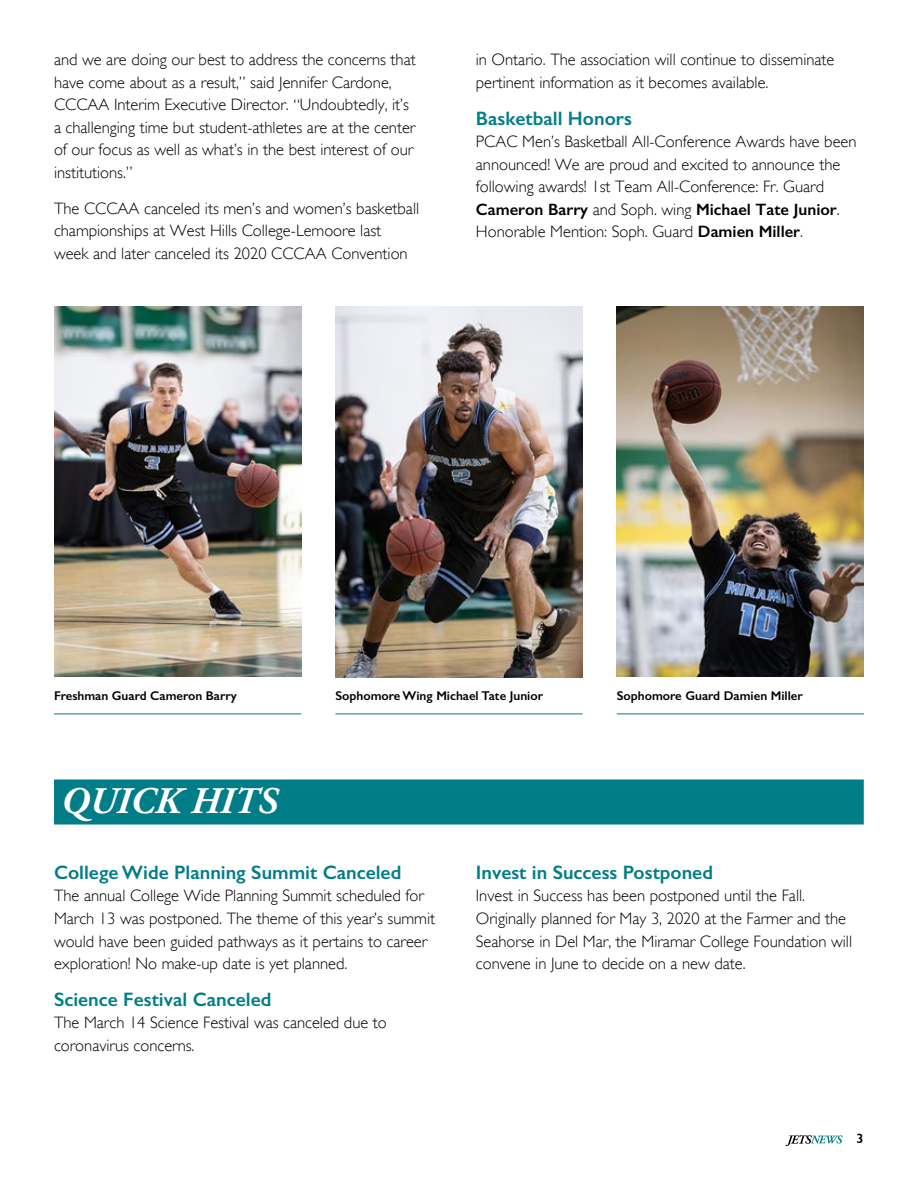
<style>
.page{position:relative;width:918px;height:1188px;background:#fff}
.page>*{position:absolute;margin:0;border:0;box-sizing:border-box;transform-origin:0 0}
.t1{font:italic 700 37.5px "Adobe Garamond";color:#fff}
.t2{font:600 19.5px "Gill Sans";color:#007d87}
.t3{font:300 16.5px/22.5px "Gill Sans";color:#000}
.t4{font:600 13.5px "Gill Sans";color:#000}
.t5{font:600 12.75px "Gill Sans";color:#000}
.s1{font-weight:600}
</style>
<div class="page">
<svg style="left:786px;top:1135px;width:57px;height:11px"></svg>
<img style="left:54px;top:307px;width:247px;height:370px">
<img style="left:617px;top:307px;width:247px;height:370px">
<img style="left:335px;top:307px;width:248px;height:370px">
<hr style="left:54px;top:714px;width:247px;height:1px;background:#007d87">
<hr style="left:335px;top:714px;width:248px;height:1px;background:#007d87">
<hr style="left:617px;top:714px;width:247px;height:1px;background:#007d87">
<div style="left:54px;top:780px;width:810px;height:45px;background:#007d87"></div>
<p class="t3" style="left:54px;top:48px;width:363px">and we are doing our best to address the concerns that have come about as a result,” said Jennifer Cardone, CCCAA Interim Executive Director. “Undoubtedly, it’s a challenging time but student-athletes are at the center of our focus as well as what’s in the best interest of our institutions.”</p>
<p class="t3" style="left:54px;top:197px;width:367px">The CCCAA canceled its men’s and women’s basketball championships at West Hills College-Lemoore last week and later canceled its 2020 CCCAA Convention</p>
<p class="t3" style="left:476px;top:48px;width:360px">in Ontario. The association will continue to disseminate pertinent information as it becomes available.</p>
<p class="t2" style="left:476px;top:106px;width:158px">Basketball Honors</p>
<p class="t3" style="left:476px;top:130px;width:382px">PCAC Men’s Basketball All-Conference Awards have been announced! We are proud and excited to announce the following awards! 1st Team All-Conference: Fr. Guard <span class="s1">Cameron Barry</span> and Soph. wing <span class="s1">Michael Tate Junior</span>.<br>Honorable Mention: Soph. Guard <span class="s1">Damien Miller</span>.</p>
<p class="t5" style="left:54px;top:688px;width:184px">Freshman Guard Cameron Barry</p>
<p class="t5" style="left:335px;top:688px;width:209px">Sophomore Wing Michael Tate Junior</p>
<p class="t5" style="left:617px;top:688px;width:187px">Sophomore Guard Damien Miller</p>
<h1 class="t1" style="left:61px;top:781px;width:218px">QUICK HITS</h1>
<p class="t2" style="left:54px;top:861px;width:349px">College Wide Planning Summit Canceled</p>
<p class="t3" style="left:54px;top:885px;width:383px">The annual College Wide Planning Summit scheduled for March 13 was postponed. The theme of this year’s summit would have been guided pathways as it pertains to career exploration! No make-up date is yet planned.</p>
<p class="t2" style="left:54px;top:988px;width:219px">Science Festival Canceled</p>
<p class="t3" style="left:54px;top:1012px;width:334px">The March 14 Science Festival was canceled due to coronavirus concerns.</p>
<p class="t2" style="left:476px;top:861px;width:239px">Invest in Success Postponed</p>
<p class="t3" style="left:476px;top:885px;width:378px">Invest in Success has been postponed until the Fall.<br>Originally planned for May 3, 2020 at the Farmer and the Seahorse in Del Mar, the Miramar College Foundation will convene in June to decide on a new date.</p>
<p class="t4" style="left:857px;top:1130px;width:9px">3</p>
</div>
